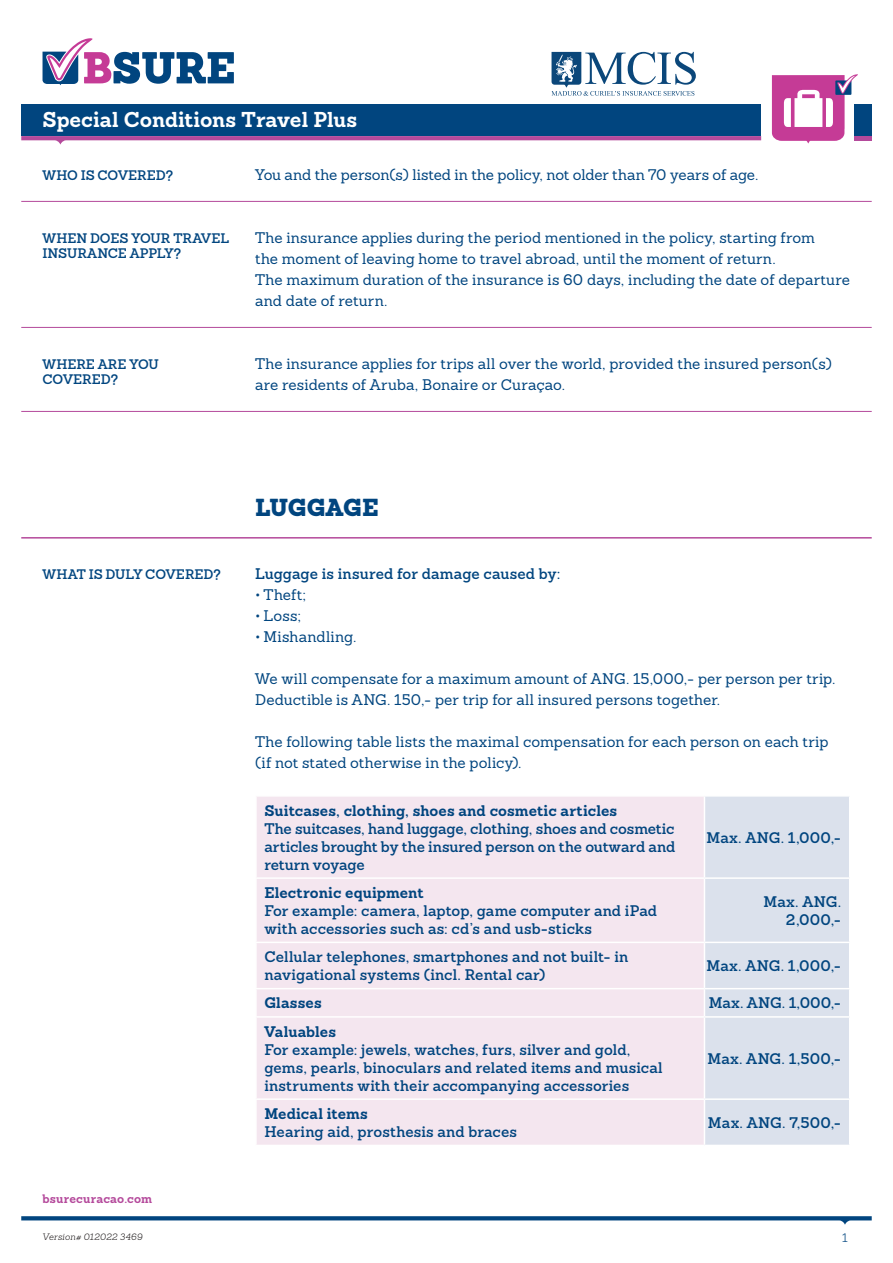
<style>
.page{position:relative;width:893px;height:1263px;background:#fff}
.page>*{position:absolute;margin:0;border:0;box-sizing:border-box;transform-origin:0 0}
.t1{font:900 24px "Sanchez";color:#01457f}
.t2{font:700 21px "Sanchez";color:#fff}
.t3{font:15px/21px "Sanchez";letter-spacing:.005em;color:#01457f}
.t4{font:600 15px/18px "Sanchez";letter-spacing:.005em;color:#01457f}
.t5{font:700 15px "Sanchez";letter-spacing:.01em;color:#01457f}
.t6{font:600 13.5px/15px "Sanchez";letter-spacing:-.005em;color:#01457f}
.t7{font:700 12px "Sanchez";letter-spacing:.015em;color:#b4499b}
.t8{font:300 12px "Sanchez";color:#01457f}
.t9{font:italic 300 9px "Sanchez";letter-spacing:.025em;color:#231f20}
</style>
<div class="page">
<svg style="left:21px;top:1216px;width:851px;height:9px"></svg>
<svg style="left:21px;top:136px;width:740px;height:9px"></svg>
<hr style="left:21px;top:201px;width:851px;height:1px;background:#b4499b">
<hr style="left:21px;top:327px;width:851px;height:1px;background:#b4499b">
<hr style="left:21px;top:411px;width:851px;height:1px;background:#b4499b">
<hr style="left:21px;top:537px;width:851px;height:2px;background:#b4499b">
<div style="left:257px;top:797px;width:447px;height:348px;background:#f4e6ef"></div>
<div style="left:705px;top:797px;width:144px;height:348px;background:#dbe1ec"></div>
<hr style="left:255px;top:877px;width:449px;height:2px;background:#fff">
<hr style="left:704px;top:877px;width:146px;height:2px;background:#fff">
<hr style="left:255px;top:942px;width:449px;height:1px;background:#fff">
<hr style="left:704px;top:942px;width:146px;height:1px;background:#fff">
<hr style="left:255px;top:988px;width:449px;height:1px;background:#fff">
<hr style="left:704px;top:988px;width:146px;height:1px;background:#fff">
<hr style="left:255px;top:1016px;width:449px;height:2px;background:#fff">
<hr style="left:704px;top:1016px;width:146px;height:2px;background:#fff">
<hr style="left:255px;top:1098px;width:449px;height:2px;background:#fff">
<hr style="left:704px;top:1098px;width:146px;height:2px;background:#fff">
<div style="left:21px;top:105px;width:740px;height:31px;background:#01457f"></div>
<div style="left:855px;top:105px;width:17px;height:31px;background:#01457f"></div>
<hr style="left:855px;top:136px;width:17px;height:4px;background:#b4499b">
<svg style="left:43px;top:38px;width:191px;height:47px"></svg>
<svg style="left:551px;top:52px;width:145px;height:44px"></svg>
<svg style="left:772px;top:74px;width:86px;height:70px"></svg>
<h2 class="t2" style="left:43px;top:105px;width:316px">Special Conditions Travel Plus</h2>
<p class="t6" style="left:43px;top:168px;width:132px">WHO IS COVERED?</p>
<p class="t3" style="left:255px;top:164px;width:505px">You and the person(s) listed in the policy, not older than 70 years of age.</p>
<p class="t6" style="left:43px;top:231px;width:188px">WHEN DOES YOUR TRAVEL<br>INSURANCE APPLY?</p>
<p class="t3" style="left:255px;top:227px;width:596px">The insurance applies during the period mentioned in the policy, starting from<br>the moment of leaving home to travel abroad, until the moment of return.<br>The maximum duration of the insurance is 60 days, including the date of departure and date of return.</p>
<p class="t6" style="left:43px;top:357px;width:118px">WHERE ARE YOU<br>COVERED?</p>
<p class="t3" style="left:255px;top:353px;width:578px">The insurance applies for trips all over the world, provided the insured person(s) are residents of Aruba, Bonaire or Curaçao.</p>
<p class="t6" style="left:43px;top:567px;width:180px">WHAT IS DULY COVERED?</p>
<p class="t7" style="left:43px;top:1191px;width:111px">bsurecuracao.com</p>
<h1 class="t1" style="left:255px;top:491px;width:126px">LUGGAGE</h1>
<p class="t4" style="left:255px;top:565px;width:307px">Luggage is insured for damage caused by:</p>
<p class="t3" style="left:255px;top:584px;width:53px">• Theft;</p>
<p class="t3" style="left:255px;top:605px;width:47px">• Loss;</p>
<p class="t3" style="left:255px;top:626px;width:103px">• Mishandling.</p>
<p class="t3" style="left:255px;top:668px;width:582px">We will compensate for a maximum amount of ANG. 15,000,- per person per trip.<br>Deductible is ANG. 150,- per trip for all insured persons together.</p>
<p class="t3" style="left:255px;top:731px;width:575px">The following table lists the maximal compensation for each person on each trip (if not stated otherwise in the policy).</p>
<p class="t5" style="left:264px;top:800px;width:354px">Suitcases, clothing, shoes and cosmetic articles</p>
<p class="t4" style="left:264px;top:819px;width:412px;text-align:justify">The suitcases, hand luggage, clothing, shoes and cosmetic articles brought by the insured person on the outward and return voyage</p>
<p class="t4" style="left:706px;top:828px;width:136px">Max. ANG. 1,000,-</p>
<p class="t5" style="left:264px;top:882px;width:161px">Electronic equipment</p>
<p class="t4" style="left:264px;top:901px;width:394px">For example: camera, laptop, game computer and iPad with accessories such as: cd’s and usb-sticks</p>
<p class="t4" style="left:763px;top:892px;width:79px;text-align:right">Max. ANG.<br>2,000,-</p>
<p class="t4" style="left:264px;top:948px;width:365px">Cellular telephones, smartphones and not built- in navigational systems (incl. Rental car)</p>
<p class="t4" style="left:706px;top:957px;width:136px">Max. ANG. 1,000,-</p>
<p class="t5" style="left:264px;top:993px;width:59px">Glasses</p>
<p class="t4" style="left:709px;top:994px;width:134px">Max. ANG. 1,000,-</p>
<p class="t5" style="left:264px;top:1021px;width:73px">Valuables</p>
<p class="t4" style="left:264px;top:1040px;width:400px">For example: jewels, watches, furs, silver and gold, gems, pearls, binoculars and related items and musical instruments with their accompanying accessories</p>
<p class="t4" style="left:707px;top:1049px;width:135px">Max. ANG. 1,500,-</p>
<p class="t5" style="left:264px;top:1103px;width:105px">Medical items</p>
<p class="t4" style="left:264px;top:1122px;width:254px">Hearing aid, prosthesis and braces</p>
<p class="t4" style="left:708px;top:1113px;width:135px">Max. ANG. 7,500,-</p>
<p class="t9" style="left:43px;top:1231px;width:102px">Version# 012022 3469</p>
<p class="t8" style="left:842px;top:1230px;width:7px">1</p>
</div>
